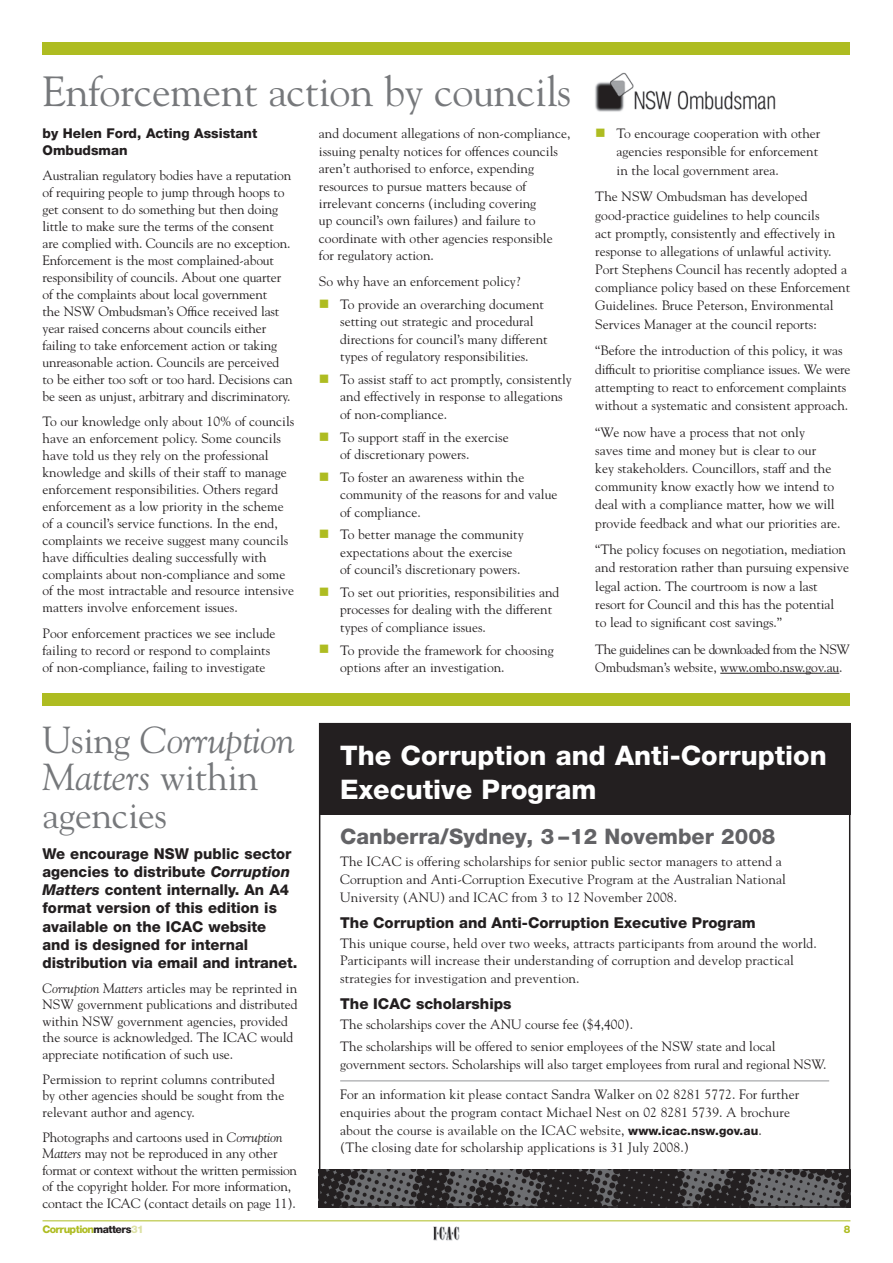
<style>
.page{position:relative;width:893px;height:1263px;background:#fff}
.page>*{position:absolute;margin:0;border:0;box-sizing:border-box;transform-origin:0 0}
.t1{font:42px "Goudy";letter-spacing:-.01em;color:#76787b}
.t2{font:37.5px/37.5px "Goudy";letter-spacing:-.01em;color:#76787b}
.t3{font:800 27px/34px "Helvetica Neue LT";color:#fff}
.t4{font:800 21.45px "Helvetica Neue LT";color:#636366}
.t5{font:800 15px/18px "Helvetica Neue LT";color:#231f20}
.t6{font:14.25px "Wingdings";color:#aebc21}
.t7{font:13.5px/17px "Goudy";color:#231f20}
.t8{font:13.5px/18.1px "Goudy";letter-spacing:-.035em;color:#231f20}
.t9{font:800 13.5px/17px "Helvetica Neue LT";color:#231f20}
.t10{font:800 10.5px "Helvetica Neue LT";letter-spacing:-.05em;color:#aebc21}
.s1{font-style:italic}
.s2{color:#231f20}
.s3{color:#dce1a4}
.s4{font-family:"Helvetica Neue LT";font-weight:800;font-size:12px}
</style>
<div class="page">
<img style="left:433px;top:1226px;width:27px;height:15px">
<hr style="left:43px;top:1220px;width:807px;height:1px;background:#aebc21">
<div style="left:43px;top:43px;width:807px;height:12px;background:#aebc21"></div>
<div style="left:43px;top:693px;width:807px;height:13px;background:#aebc21"></div>
<img style="left:322px;top:1169px;width:525px;height:36px">
<div style="left:319px;top:723px;width:531px;height:91px;background:#231f20"></div>
<div style="left:319px;top:723px;width:531px;height:485px;border:2px solid #231f20"></div>
<hr style="left:340px;top:1081px;width:489px;height:1px;background:#939598">
<img style="left:595px;top:72px;width:181px;height:40px">
<hr style="left:720px;top:673px;width:119px;height:1px;background:#231f20">
<h1 class="t1" style="left:43px;top:65px;width:530px">Enforcement action by councils</h1>
<p class="t7" style="left:319px;top:125px;width:253px;line-height:17.4px">and document allegations of non-compliance, issuing penalty notices for offences councils aren’t authorised to enforce, expending resources to pursue matters because of irrelevant concerns (including covering<br>up council’s own failures) and failure to coordinate with other agencies responsible for regulatory action.</p>
<p class="t7" style="left:340px;top:270px;width:205px;line-height:22.8px;text-indent:-21px">So why have an enforcement policy?<br>To provide an overarching document</p>
<p class="t7" style="left:340px;top:313px;width:209px;line-height:17.4px">setting out strategic and procedural directions for council’s many different types of regulatory responsibilities.</p>
<p class="t7" style="left:340px;top:370px;width:233px;line-height:17.4px">To assist staff to act promptly, consistently and effectively in response to allegations of non-compliance.</p>
<p class="t7" style="left:340px;top:428px;width:170px;line-height:17.4px">To support staff in the exercise of discretionary powers.</p>
<p class="t7" style="left:340px;top:468px;width:219px;line-height:17.4px">To foster an awareness within the community of the reasons for and value of compliance.</p>
<p class="t7" style="left:340px;top:526px;width:185px;line-height:17.4px">To better manage the community expectations about the exercise of council’s discretionary powers.</p>
<p class="t7" style="left:340px;top:583px;width:221px;line-height:17.4px">To set out priorities, responsibilities and processes for dealing with the different types of compliance issues.</p>
<p class="t7" style="left:340px;top:641px;width:215px;line-height:17.4px">To provide the framework for choosing options after an investigation.</p>
<p class="t9" style="left:43px;top:125px;width:216px">by Helen Ford, Acting Assistant<br>Ombudsman</p>
<p class="t7" style="left:43px;top:167px;width:252px">Australian regulatory bodies have a reputation of requiring people to jump through hoops to get consent to do something but then doing little to make sure the terms of the consent are complied with. Councils are no exception.<br>Enforcement is the most complained-about responsibility of councils. About one quarter of the complaints about local government<br>the NSW Ombudsman’s Office received last year raised concerns about councils either failing to take enforcement action or taking unreasonable action. Councils are perceived to be either too soft or too hard. Decisions can be seen as unjust, arbitrary and discriminatory.</p>
<p class="t7" style="left:43px;top:413px;width:253px">To our knowledge only about 10% of councils have an enforcement policy. Some councils have told us they rely on the professional knowledge and skills of their staff to manage enforcement responsibilities. Others regard enforcement as a low priority in the scheme of a council’s service functions. In the end, complaints we receive suggest many councils have difficulties dealing successfully with complaints about non-compliance and some of the most intractable and resource intensive matters involve enforcement issues.</p>
<p class="t7" style="left:43px;top:624px;width:234px">Poor enforcement practices we see include failing to record or respond to complaints of non-compliance, failing to investigate</p>
<p class="t6" style="left:319px;top:296px;width:12px">■</p>
<p class="t6" style="left:319px;top:371px;width:12px">■</p>
<p class="t6" style="left:319px;top:429px;width:12px">■</p>
<p class="t6" style="left:319px;top:469px;width:12px">■</p>
<p class="t6" style="left:319px;top:526px;width:12px">■</p>
<p class="t6" style="left:319px;top:584px;width:12px">■</p>
<p class="t6" style="left:319px;top:642px;width:12px">■</p>
<p class="t7" style="left:617px;top:124px;width:205px;line-height:18.1px">To encourage cooperation with other agencies responsible for enforcement in the local government area.</p>
<p class="t7" style="left:595px;top:187px;width:256px;line-height:18.1px">The NSW Ombudsman has developed good-practice guidelines to help councils<br>act promptly, consistently and effectively in response to allegations of unlawful activity.<br>Port Stephens Council has recently adopted a compliance policy based on these Enforcement Guidelines. Bruce Peterson, Environmental Services Manager at the council reports:</p>
<p class="t7" style="left:595px;top:341px;width:257px;line-height:18.1px">“Before the introduction of this policy, it was difficult to prioritise compliance issues. We were attempting to react to enforcement complaints without a systematic and consistent approach.</p>
<p class="t7" style="left:595px;top:423px;width:247px;line-height:18.1px">“We now have a process that not only<br>saves time and money but is clear to our<br>key stakeholders. Councillors, staff and the community know exactly how we intend to deal with a compliance matter, how we will provide feedback and what our priorities are.</p>
<p class="t7" style="left:595px;top:540px;width:255px;line-height:18.1px">“The policy focuses on negotiation, mediation and restoration rather than pursuing expensive legal action. The courtroom is now a last resort for Council and this has the potential<br>to lead to significant cost savings.”</p>
<p class="t8" style="left:595px;top:640px;width:256px">The guidelines can be downloaded from the NSW<br>Ombudsman’s website, www.ombo.nsw.gov.au.</p>
<p class="t6" style="left:595px;top:125px;width:12px">■</p>
<h2 class="t2" style="left:43px;top:720px;width:254px">Using <span class="s1">Corruption<br>Matters</span> within agencies</h2>
<p class="t5" style="left:43px;top:845px;width:256px">We encourage NSW public sector agencies to distribute <span class="s1">Corruption<br>Matters</span> content internally. An A4 format version of this edition is available on the ICAC website and is designed for internal distribution via email and intranet.</p>
<p class="t7" style="left:43px;top:979px;width:256px;line-height:16.5px"><span class="s1">Corruption Matters</span> articles may be reprinted in NSW government publications and distributed within NSW government agencies, provided the source is acknowledged. The ICAC would appreciate notification of such use.</p>
<p class="t7" style="left:43px;top:1070px;width:243px;line-height:16.5px">Permission to reprint columns contributed by other agencies should be sought from the relevant author and agency.</p>
<p class="t7" style="left:43px;top:1128px;width:256px;line-height:16.5px">Photographs and cartoons used in <span class="s1">Corruption Matters</span> may not be reproduced in any other format or context without the written permission of the copyright holder. For more information, contact the ICAC (contact details on page 11).</p>
<p class="t10" style="left:43px;top:1223px;width:103px">Corruption<span class="s2">matters</span><span class="s3">31</span></p>
<h3 class="t3" style="left:340px;top:738px;width:488px">The Corruption and Anti-Corruption<br>Executive Program</h3>
<h3 class="t4" style="left:340px;top:824px;width:437px">Canberra/Sydney, 3 – 12 November 2008</h3>
<p class="t7" style="left:340px;top:852px;width:447px;line-height:17.7px">The ICAC is offering scholarships for senior public sector managers to attend a<br>Corruption and Anti-Corruption Executive Program at the Australian National<br>University (ANU) and ICAC from 3 to 12 November 2008.</p>
<p class="t5" style="left:340px;top:913px;width:417px">The Corruption and Anti-Corruption Executive Program</p>
<p class="t7" style="left:340px;top:934px;width:478px;line-height:17.7px">This unique course, held over two weeks, attracts participants from around the world.<br>Participants will increase their understanding of corruption and develop practical strategies for investigation and prevention.</p>
<p class="t5" style="left:340px;top:994px;width:173px">The ICAC scholarships</p>
<p class="t7" style="left:340px;top:1013px;width:437px;line-height:22px">The scholarships cover the ANU course fee ($4,400).<br>The scholarships will be offered to senior employees of the NSW state and local</p>
<p class="t7" style="left:340px;top:1055px;width:488px">government sectors. Scholarships will also target employees from rural and regional NSW.</p>
<p class="t7" style="left:340px;top:1085px;width:461px;line-height:17.7px">For an information kit please contact Sandra Walker on 02 8281 5772. For further enquiries about the program contact Michael Nest on 02 8281 5739. A brochure about the course is available on the ICAC website, <span class="s4">www.icac.nsw.gov.au</span>.<br>(The closing date for scholarship applications is 31 July 2008.)</p>
</div>
